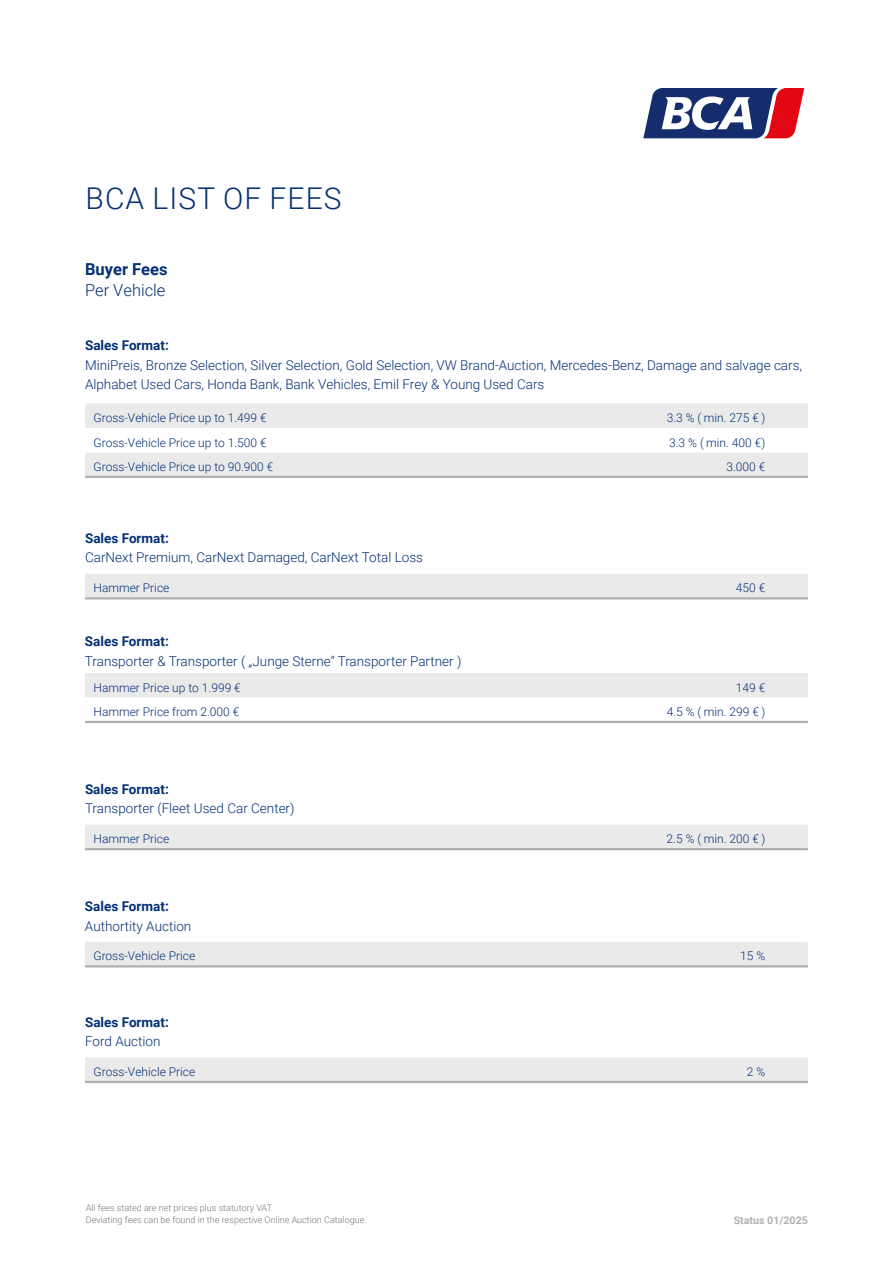
<style>
.page{position:relative;width:893px;height:1263px;background:#fff}
.page>*{position:absolute;margin:0;border:0;box-sizing:border-box;transform-origin:0 0}
.BCA_Headline_24_pt{font:300 30px "Roboto";letter-spacing:.035em;color:#043074}
.BCA_Headline_24_pt-2{font:300 16.5px "Roboto";color:#043074}
.BCA_Headline_24_pt-3{font:700 16.5px "Roboto";color:#043074}
.t1{font:300 13.5px/19.5px "Roboto";color:#043074}
.t2{font:700 13.5px "Roboto";color:#043074}
.BCA_Copy_9_5pt{font:300 12px "Roboto";color:#043074}
.t3{font:700 10.5px "Roboto";color:#b1b0b1}
.t4{font:300 9px/11.7px "Roboto";color:#77787b}
.s1{font-weight:700}
</style>
<div class="page">
<div style="left:85px;top:404px;width:723px;height:72px;background:#ebeaeb"></div>
<svg style="left:85px;top:428px;width:723px;height:24px"></svg>
<hr style="left:85px;top:476px;width:408px;height:2px;background:#b1b0b1">
<hr style="left:493px;top:476px;width:315px;height:2px;background:#b1b0b1">
<div style="left:85px;top:574px;width:723px;height:23px;background:#ebeaeb"></div>
<hr style="left:85px;top:597px;width:408px;height:2px;background:#b1b0b1">
<hr style="left:493px;top:597px;width:315px;height:2px;background:#b1b0b1">
<svg style="left:643px;top:88px;width:162px;height:51px"></svg>
<svg style="left:85px;top:673px;width:723px;height:48px"></svg>
<hr style="left:85px;top:721px;width:408px;height:2px;background:#b1b0b1">
<hr style="left:493px;top:721px;width:315px;height:2px;background:#b1b0b1">
<svg style="left:85px;top:1057px;width:723px;height:24px;background:#ebeaeb"></svg>
<hr style="left:85px;top:1081px;width:408px;height:2px;background:#b1b0b1">
<hr style="left:493px;top:1081px;width:315px;height:2px;background:#b1b0b1">
<div style="left:85px;top:942px;width:723px;height:23px;background:#ebeaeb"></div>
<hr style="left:85px;top:965px;width:408px;height:2px;background:#b1b0b1">
<hr style="left:493px;top:965px;width:315px;height:2px;background:#b1b0b1">
<div style="left:85px;top:825px;width:723px;height:23px;background:#ebeaeb"></div>
<hr style="left:85px;top:848px;width:408px;height:2px;background:#b1b0b1">
<hr style="left:493px;top:848px;width:315px;height:2px;background:#b1b0b1">
<p class="BCA_Headline_24_pt" style="left:86px;top:178px;width:257px">BCA LIST OF FEES</p>
<p class="BCA_Headline_24_pt-3" style="left:85px;top:257px;width:84px">Buyer Fees</p>
<p class="BCA_Headline_24_pt-2" style="left:85px;top:278px;width:82px">Per Vehicle</p>
<p class="t2" style="left:85px;top:336px;width:85px">Sales Format:</p>
<p class="t1" style="left:85px;top:355px;width:719px">MiniPreis, Bronze Selection, Silver Selection, Gold Selection, VW Brand-Auction, Mercedes-Benz, Damage and salvage cars,<br>Alphabet Used Cars, Honda Bank, Bank Vehicles, Emil Frey &amp; Young Used Cars</p>
<p class="BCA_Copy_9_5pt" style="left:94px;top:409px;width:175px">Gross-Vehicle Price up to 1.499 €</p>
<p class="BCA_Copy_9_5pt" style="left:667px;top:409px;width:100px">3.3 % ( min. 275 € )</p>
<p class="BCA_Copy_9_5pt" style="left:94px;top:434px;width:175px">Gross-Vehicle Price up to 1.500 €</p>
<p class="BCA_Copy_9_5pt" style="left:669px;top:434px;width:98px">3.3 % ( min. 400 €)</p>
<p class="BCA_Copy_9_5pt" style="left:94px;top:458px;width:181px">Gross-Vehicle Price up to 90.900 €</p>
<p class="BCA_Copy_9_5pt" style="left:726px;top:458px;width:41px">3.000 €</p>
<p class="t1" style="left:85px;top:527px;width:339px"><span class="s1">Sales Format:<br></span>CarNext Premium, CarNext Damaged, CarNext Total Loss</p>
<p class="BCA_Copy_9_5pt" style="left:94px;top:580px;width:77px">Hammer Price</p>
<p class="BCA_Copy_9_5pt" style="left:736px;top:580px;width:31px">450 €</p>
<p class="t1" style="left:85px;top:631px;width:378px"><span class="s1">Sales Format:<br></span>Transporter &amp; Transporter ( „Junge Sterne“ Transporter Partner )</p>
<p class="BCA_Copy_9_5pt" style="left:94px;top:679px;width:149px">Hammer Price up to 1.999 €</p>
<p class="BCA_Copy_9_5pt" style="left:736px;top:679px;width:31px">149 €</p>
<p class="BCA_Copy_9_5pt" style="left:94px;top:703px;width:147px">Hammer Price from 2.000 €</p>
<p class="BCA_Copy_9_5pt" style="left:667px;top:703px;width:100px">4.5 % ( min. 299 € )</p>
<p class="t2" style="left:85px;top:779px;width:85px">Sales Format:</p>
<p class="t1" style="left:85px;top:798px;width:211px">Transporter (Fleet Used Car Center)</p>
<p class="BCA_Copy_9_5pt" style="left:94px;top:830px;width:77px">Hammer Price</p>
<p class="BCA_Copy_9_5pt" style="left:667px;top:830px;width:100px">2.5 % ( min. 200 € )</p>
<p class="t2" style="left:85px;top:897px;width:85px">Sales Format:</p>
<p class="t1" style="left:85px;top:915px;width:108px">Authortity Auction</p>
<p class="BCA_Copy_9_5pt" style="left:93px;top:948px;width:103px">Gross-Vehicle Price</p>
<p class="BCA_Copy_9_5pt" style="left:740px;top:948px;width:27px">15 %</p>
<p class="t2" style="left:85px;top:1012px;width:85px">Sales Format:</p>
<p class="t1" style="left:85px;top:1031px;width:77px">Ford Auction</p>
<p class="BCA_Copy_9_5pt" style="left:94px;top:1063px;width:103px">Gross-Vehicle Price</p>
<p class="BCA_Copy_9_5pt" style="left:747px;top:1063px;width:20px">2 %</p>
<p class="t4" style="left:86px;top:1201px;width:282px">All fees stated are net prices plus statutory VAT.<br>Deviating fees can be found in the respective Online Auction Catalogue.</p>
<p class="t3" style="left:734px;top:1213px;width:76px">Status 01/2025</p>
</div>
